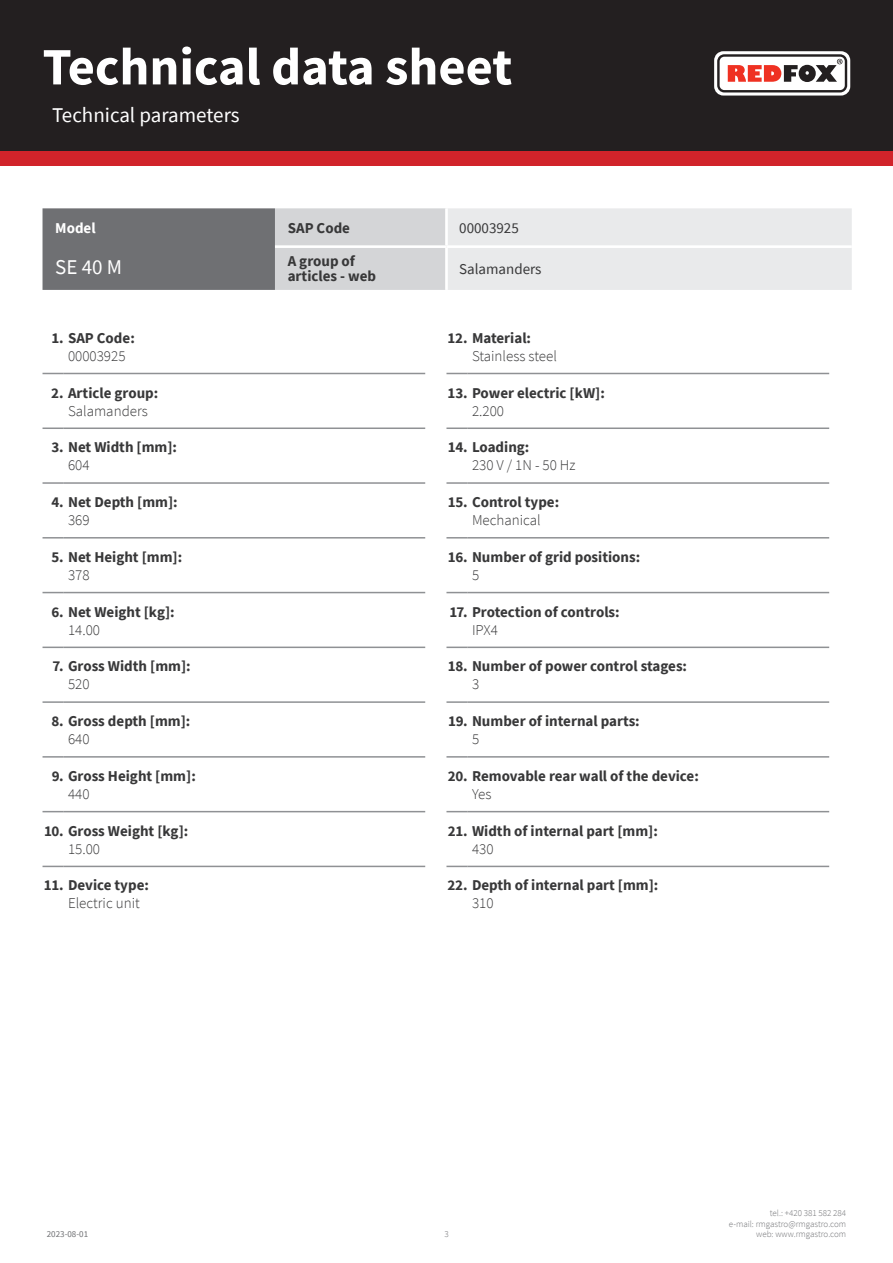
<style>
.page{position:relative;width:893px;height:1263px;background:#fff}
.page>*{position:absolute;margin:0;border:0;box-sizing:border-box;transform-origin:0 0}
.t1{font:700 52.5px "Source Sans Pro";color:#fff}
.kapitola{font:21px "Source Sans Pro";color:#fff}
.tabulka_-_headline{font:21px "Source Sans Pro";color:#fff}
.WebTechnicalNr{font:700 15px "Source Sans Pro";color:#383839}
.WebTechnicalValue{font:300 15px "Source Sans Pro";color:#383839}
.tabulka_-_text{font:700 15px/15px "Source Sans Pro";color:#383839}
.tabulka_-_text-2{font:15px "Source Sans Pro";color:#383839}
.tabulka_-_text-3{font:700 15px "Source Sans Pro";color:#fff}
.t2{font:300 9px/10.8px "Source Sans Pro";color:#6f7073;text-align:right}
.t3{font:9px "Source Sans Pro";color:#6f7073}
</style>
<div class="page">
<div style="left:0;top:0;width:893px;height:166px;background:#d1232a"></div>
<div style="left:0;top:0;width:893px;height:151px;background:#231f20"></div>
<svg style="left:714px;top:51px;width:136px;height:45px"></svg>
<hr style="left:64px;top:373px;width:361px;height:1px;background:#8f9194">
<hr style="left:468px;top:373px;width:361px;height:1px;background:#8f9194">
<hr style="left:64px;top:427px;width:361px;height:2px;background:#8f9194">
<hr style="left:468px;top:427px;width:361px;height:2px;background:#8f9194">
<hr style="left:64px;top:482px;width:361px;height:2px;background:#8f9194">
<hr style="left:468px;top:482px;width:361px;height:2px;background:#8f9194">
<hr style="left:64px;top:537px;width:361px;height:1px;background:#8f9194">
<hr style="left:468px;top:537px;width:361px;height:1px;background:#8f9194">
<hr style="left:64px;top:592px;width:361px;height:1px;background:#8f9194">
<hr style="left:468px;top:592px;width:361px;height:1px;background:#8f9194">
<hr style="left:64px;top:647px;width:361px;height:1px;background:#8f9194">
<hr style="left:64px;top:701px;width:361px;height:2px;background:#8f9194">
<hr style="left:64px;top:756px;width:361px;height:2px;background:#8f9194">
<hr style="left:64px;top:811px;width:361px;height:1px;background:#8f9194">
<hr style="left:64px;top:866px;width:361px;height:1px;background:#8f9194">
<hr style="left:468px;top:647px;width:361px;height:1px;background:#8f9194">
<hr style="left:468px;top:701px;width:361px;height:2px;background:#8f9194">
<hr style="left:468px;top:756px;width:361px;height:2px;background:#8f9194">
<hr style="left:468px;top:811px;width:361px;height:1px;background:#8f9194">
<hr style="left:468px;top:866px;width:361px;height:1px;background:#8f9194">
<svg style="left:446px;top:647px;width:22px;height:1px"></svg>
<hr style="left:446px;top:701px;width:22px;height:2px;background:#8f9194">
<hr style="left:446px;top:756px;width:22px;height:2px;background:#8f9194">
<svg style="left:446px;top:811px;width:22px;height:1px"></svg>
<svg style="left:446px;top:866px;width:22px;height:1px"></svg>
<svg style="left:43px;top:373px;width:21px;height:1px"></svg>
<svg style="left:446px;top:373px;width:22px;height:1px"></svg>
<hr style="left:43px;top:427px;width:21px;height:2px;background:#8f9194">
<hr style="left:446px;top:427px;width:22px;height:2px;background:#8f9194">
<hr style="left:43px;top:482px;width:21px;height:2px;background:#8f9194">
<hr style="left:446px;top:482px;width:22px;height:2px;background:#8f9194">
<svg style="left:43px;top:537px;width:21px;height:1px"></svg>
<svg style="left:446px;top:537px;width:22px;height:1px"></svg>
<svg style="left:43px;top:592px;width:21px;height:1px"></svg>
<svg style="left:446px;top:592px;width:22px;height:1px"></svg>
<svg style="left:43px;top:647px;width:21px;height:1px"></svg>
<hr style="left:43px;top:701px;width:21px;height:2px;background:#8f9194">
<hr style="left:43px;top:756px;width:21px;height:2px;background:#8f9194">
<svg style="left:43px;top:811px;width:21px;height:1px"></svg>
<svg style="left:43px;top:866px;width:21px;height:1px"></svg>
<svg style="left:43px;top:208px;width:809px;height:82px;background:#c0c1c3"></svg>
<hr style="left:445px;top:208px;width:3px;height:37px;background:#fff">
<hr style="left:275px;top:245px;width:171px;height:3px;background:#fff">
<hr style="left:446px;top:245px;width:406px;height:3px;background:#fff">
<hr style="left:445px;top:248px;width:3px;height:42px;background:#fff">
<h1 class="t1" style="left:43px;top:31px;width:471px">Technical data sheet</h1>
<p class="kapitola" style="left:52px;top:101px;width:189px">Technical parameters</p>
<p class="tabulka_-_text-3" style="left:55px;top:218px;width:42px">Model</p>
<p class="tabulka_-_text" style="left:288px;top:220px;width:64px">SAP Code</p>
<p class="tabulka_-_text-2" style="left:459px;top:219px;width:61px">00003925</p>
<p class="tabulka_-_headline" style="left:55px;top:254px;width:68px">SE 40 M</p>
<p class="tabulka_-_text" style="left:288px;top:254px;width:90px">A group of articles - web</p>
<p class="tabulka_-_text-2" style="left:459px;top:259px;width:84px">Salamanders</p>
<p class="WebTechnicalNr" style="left:51px;top:328px;width:85px">1. SAP Code:</p>
<p class="WebTechnicalValue" style="left:68px;top:347px;width:59px">00003925</p>
<p class="WebTechnicalNr" style="left:447px;top:328px;width:85px">12. Material:</p>
<p class="WebTechnicalValue" style="left:472px;top:347px;width:86px">Stainless steel</p>
<p class="WebTechnicalNr" style="left:51px;top:382px;width:109px">2. Article group:</p>
<p class="WebTechnicalValue" style="left:68px;top:401px;width:81px">Salamanders</p>
<p class="WebTechnicalNr" style="left:448px;top:382px;width:159px">13. Power electric [kW]:</p>
<p class="WebTechnicalValue" style="left:472px;top:401px;width:34px">2.200</p>
<p class="WebTechnicalNr" style="left:52px;top:437px;width:127px">3. Net Width [mm]:</p>
<p class="WebTechnicalValue" style="left:68px;top:456px;width:23px">604</p>
<p class="WebTechnicalNr" style="left:448px;top:437px;width:83px">14. Loading:</p>
<p class="WebTechnicalValue" style="left:472px;top:456px;width:105px">230 V / 1N - 50 Hz</p>
<p class="WebTechnicalNr" style="left:51px;top:492px;width:128px">4. Net Depth [mm]:</p>
<p class="WebTechnicalValue" style="left:68px;top:511px;width:23px">369</p>
<p class="WebTechnicalNr" style="left:448px;top:492px;width:113px">15. Control type:</p>
<p class="WebTechnicalValue" style="left:472px;top:511px;width:70px">Mechanical</p>
<p class="WebTechnicalNr" style="left:52px;top:547px;width:132px">5. Net Height [mm]:</p>
<p class="WebTechnicalValue" style="left:68px;top:566px;width:23px">378</p>
<p class="WebTechnicalNr" style="left:448px;top:547px;width:194px">16. Number of grid positions:</p>
<p class="WebTechnicalValue" style="left:472px;top:566px;width:9px">5</p>
<p class="WebTechnicalNr" style="left:51px;top:601px;width:125px">6. Net Weight [kg]:</p>
<p class="WebTechnicalValue" style="left:68px;top:620px;width:34px">14.00</p>
<p class="WebTechnicalNr" style="left:450px;top:601px;width:172px">17. Protection of controls:</p>
<p class="WebTechnicalValue" style="left:472px;top:620px;width:27px">IPX4</p>
<p class="WebTechnicalNr" style="left:53px;top:656px;width:140px">7. Gross Width [mm]:</p>
<p class="WebTechnicalValue" style="left:68px;top:675px;width:23px">520</p>
<p class="WebTechnicalNr" style="left:448px;top:656px;width:241px">18. Number of power control stages:</p>
<p class="WebTechnicalValue" style="left:472px;top:675px;width:9px">3</p>
<p class="WebTechnicalNr" style="left:51px;top:711px;width:140px">8. Gross depth [mm]:</p>
<p class="WebTechnicalValue" style="left:68px;top:730px;width:23px">640</p>
<p class="WebTechnicalNr" style="left:448px;top:711px;width:193px">19. Number of internal parts:</p>
<p class="WebTechnicalValue" style="left:472px;top:730px;width:9px">5</p>
<p class="WebTechnicalNr" style="left:52px;top:766px;width:146px">9. Gross Height [mm]:</p>
<p class="WebTechnicalValue" style="left:68px;top:785px;width:23px">440</p>
<p class="WebTechnicalNr" style="left:448px;top:766px;width:252px">20. Removable rear wall of the device:</p>
<p class="WebTechnicalValue" style="left:472px;top:785px;width:21px">Yes</p>
<p class="WebTechnicalNr" style="left:44px;top:820px;width:146px">10. Gross Weight [kg]:</p>
<p class="WebTechnicalValue" style="left:68px;top:839px;width:34px">15.00</p>
<p class="WebTechnicalNr" style="left:448px;top:820px;width:212px">21. Width of internal part [mm]:</p>
<p class="WebTechnicalValue" style="left:472px;top:839px;width:23px">430</p>
<p class="WebTechnicalNr" style="left:44px;top:875px;width:107px">11. Device type:</p>
<p class="WebTechnicalValue" style="left:68px;top:894px;width:73px">Electric unit</p>
<p class="WebTechnicalNr" style="left:447px;top:875px;width:213px">22. Depth of internal part [mm]:</p>
<p class="WebTechnicalValue" style="left:472px;top:894px;width:23px">310</p>
<p class="t3" style="left:47px;top:1229px;width:43px">2023-08-01</p>
<p class="t2" style="left:444px;top:1229px;width:6px">3</p>
<p class="t2" style="left:729px;top:1207px;width:119px">tel.: +420 381 582 284<br>e-mail: rmgastro@rmgastro.com web: www.rmgastro.com</p>
</div>
